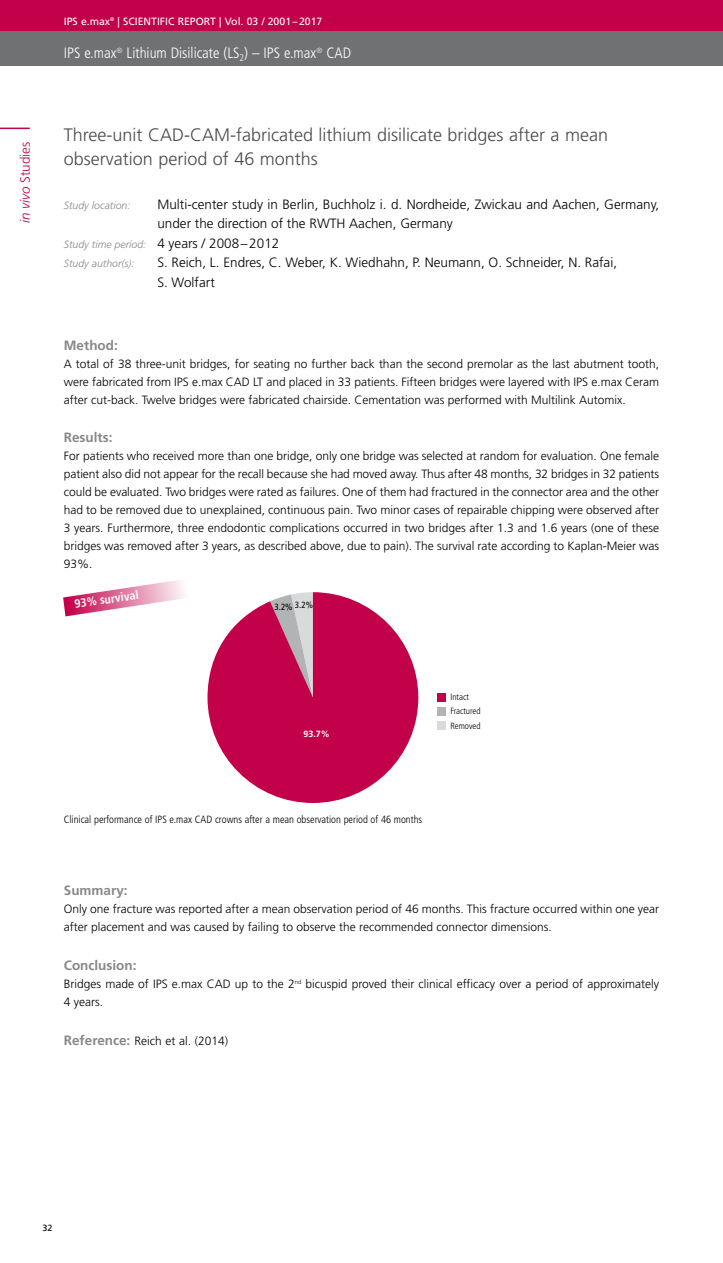
<style>
.page{position:relative;width:723px;height:1263px;background:#fff}
.page>*{position:absolute;margin:0;border:0;box-sizing:border-box;transform-origin:0 0}
.t1{font:300 18px/24px "Frutiger";color:#4b4b4d}
.t2{font:300 condensed 15px "Frutiger";color:#fff}
.t3{font:300 13.5px/19.5px "Frutiger";color:#000}
.t4{font:700 13.5px "Frutiger";color:#87888a}
.t5{font:300 13.5px "Frutiger";color:#c3004a}
.t6{font:300 12px/18px "Frutiger";color:#000;text-align:justify}
.t7{font:700 condensed 12px "Frutiger";color:#fff}
.t8{font:300 condensed 10.5px "Frutiger";color:#000}
.t9{font:italic 300 10.5px/19.5px "Frutiger";color:#87888a}
.t10{font:10.5px "Frutiger";color:#fff}
.t11{font:300 condensed 9px/14.1px "Frutiger";color:#000}
.t12{font:condensed 9px "Frutiger";color:#000}
.t13{font:700 9px "Frutiger";color:#fff}
.t14{font:9px "Frutiger";color:#000}
.s1{font-style:italic}
.s2{font-style:normal;font-size:13.5px;color:#000}
.s3{font-weight:700;font-size:13.5px;color:#87888a}
</style>
<div class="page">
<div style="left:0;top:0;width:723px;height:32px;background:#c3004a"></div>
<div style="left:0;top:31px;width:723px;height:34px;background:#707172"></div>
<svg style="left:63px;top:580px;width:121px;height:36px"></svg>
<svg style="left:207px;top:592px;width:211px;height:211px;fill:#c3004a"></svg>
<div style="left:438px;top:693px;width:8px;height:9px;background:#c3004a"></div>
<div style="left:438px;top:707px;width:8px;height:9px;background:#b1b3b4"></div>
<div style="left:438px;top:721px;width:8px;height:9px;background:#d9dadb"></div>
<hr style="left:0;top:128px;width:30px;height:1px;background:#c3004a">
<p class="t5" style="left:17px;top:223px;width:83px;rotate:-90deg"><span class="s1">in vivo</span> Studies</p>
<p class="t10" style="left:64px;top:15px;width:260px">IPS e.max<sup>®</sup> | SCIENTIFIC REPORT | Vol. 03 / 2001–2017</p>
<p class="t2" style="left:64px;top:44px;width:289px">IPS e.max<sup>®</sup> Lithium Disilicate (LS<sub>2</sub>) – IPS e.max<sup>®</sup> CAD</p>
<h1 class="t1" style="left:64px;top:123px;width:546px">Three-unit CAD-CAM-fabricated lithium disilicate bridges after a mean observation period of 46 months</h1>
<p class="t9" style="left:64px;top:195px;width:68px">Study location:</p>
<p class="t3" style="left:157px;top:194px;width:503px">Multi-center study in Berlin, Buchholz i. d. Nordheide, Zwickau and Aachen, Germany, under the direction of the RWTH Aachen, Germany</p>
<p class="t9" style="left:64px;top:234px;width:217px">Study time period: <span class="s2">4 years / 2008–2012<br></span>Study author(s):</p>
<p class="t3" style="left:157px;top:253px;width:461px">S. Reich, L. Endres, C. Weber, K. Wiedhahn, P. Neumann, O. Schneider, N. Rafai,<br>S. Wolfart</p>
<p class="t4" style="left:64px;top:338px;width:55px">Method:</p>
<p class="t6" style="left:64px;top:355px;width:597px">A total of 38 three-unit bridges, for seating no further back than the second premolar as the last abutment tooth, were fabricated from IPS e.max CAD LT and placed in 33 patients. Fifteen bridges were layered with IPS e.max Ceram after cut-back. Twelve bridges were fabricated chairside. Cementation was performed with Multilink Automix.</p>
<p class="t4" style="left:64px;top:429px;width:50px">Results:</p>
<p class="t6" style="left:64px;top:447px;width:597px">For patients who received more than one bridge, only one bridge was selected at random for evaluation. One female patient also did not appear for the recall because she had moved away. Thus after 48 months, 32 bridges in 32 patients could be evaluated. Two bridges were rated as failures. One of them had fractured in the connector area and the other had to be removed due to unexplained, continuous pain. Two minor cases of repairable chipping were observed after 3 years. Furthermore, three endodontic complications occurred in two bridges after 1.3 and 1.6 years (one of these bridges was removed after 3 years, as described above, due to pain). The survival rate according to Kaplan-Meier was 93%.</p>
<p class="t7" style="left:73px;top:597px;width:66px;rotate:-8deg">93% survival</p>
<p class="t12" style="left:274px;top:600px;width:40px">3.2% 3.2%</p>
<p class="t13" style="left:303px;top:728px;width:28px">93.7%</p>
<p class="t11" style="left:450px;top:690px;width:32px">Intact<br>Fractured</p>
<p class="t11" style="left:450px;top:719px;width:32px">Removed</p>
<p class="t8" style="left:64px;top:813px;width:360px">Clinical performance of IPS e.max CAD crowns after a mean observation period of 46 months</p>
<p class="t4" style="left:64px;top:882px;width:65px">Summary:</p>
<p class="t6" style="left:64px;top:900px;width:597px">Only one fracture was reported after a mean observation period of 46 months. This fracture occurred within one year after placement and was caused by failing to observe the recommended connector dimensions.</p>
<p class="t4" style="left:64px;top:957px;width:74px">Conclusion:</p>
<p class="t6" style="left:64px;top:975px;width:597px">Bridges made of IPS e.max CAD up to the 2<sup>nd</sup> bicuspid proved their clinical efficacy over a period of approximately<br>4 years.</p>
<p class="t6" style="left:64px;top:1032px;width:166px"><span class="s3">Reference:</span> Reich et al. (2014)</p>
<p class="t14" style="left:43px;top:1223px;width:12px">32</p>
</div>
